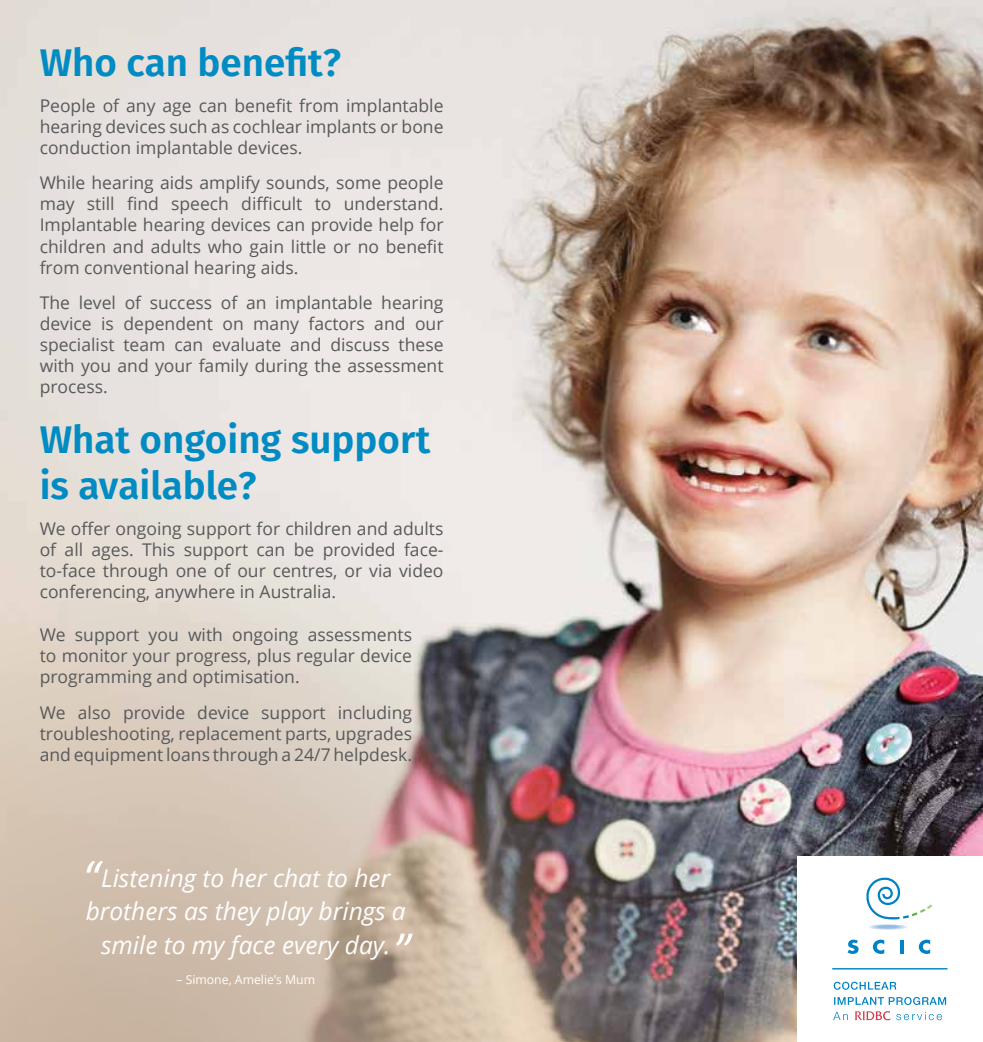
<style>
.page{position:relative;width:983px;height:1042px;background:#fff}
.page>*{position:absolute;margin:0;border:0;box-sizing:border-box;transform-origin:0 0}
.t1{font:600 38.5px/46.2px "Fira Sans";color:#008cc2}
.t2{font:italic 24.5px/33.2px "Open Sans";color:#fff;text-align:center}
.t3{font:17.5px/21px "Open Sans";color:#58595b;text-align:justify}
.t4{font:12.25px "Open Sans";color:#fff}
</style>
<div class="page">
<img style="left:0;top:0;width:982px;height:1042px">
<svg style="left:0;top:593px;width:656px;height:449px;background:#bfaea4"></svg>
<svg style="left:86px;top:861px;width:17px;height:11px"></svg>
<svg style="left:396px;top:933px;width:16px;height:12px"></svg>
<div style="left:797px;top:857px;width:185px;height:185px;background:#fff"></div>
<svg style="left:866px;top:877px;width:66px;height:42px"></svg>
<div style="left:868px;top:924px;width:39px;height:5px;background:#e7eef8;border-radius:50%"></div>
<svg style="left:868px;top:924px;width:38px;height:5px"></svg>
<hr style="left:870px;top:925px;width:34px;height:4px;background:#dfeaf7;border-radius:50%">
<hr style="left:871px;top:925px;width:32px;height:4px;background:#c5d9ef;border-radius:50%">
<hr style="left:872px;top:925px;width:31px;height:4px;background:#c9dcf1;border-radius:50%">
<hr style="left:872px;top:925px;width:30px;height:4px;background:#cddff3;border-radius:50%">
<svg style="left:873px;top:925px;width:29px;height:4px"></svg>
<hr style="left:873px;top:925px;width:29px;height:3px;background:#caddf2;border-radius:50%">
<hr style="left:873px;top:925px;width:28px;height:3px;background:#c4daf1;border-radius:50%">
<hr style="left:874px;top:925px;width:27px;height:3px;background:#c2d7f0;border-radius:50%">
<hr style="left:874px;top:925px;width:26px;height:3px;background:#bdd5ef;border-radius:50%">
<hr style="left:875px;top:925px;width:25px;height:3px;background:#b9d4ed;border-radius:50%">
<hr style="left:875px;top:925px;width:24px;height:3px;background:#b4d1ed;border-radius:50%">
<hr style="left:876px;top:925px;width:22px;height:3px;background:#aacbea;border-radius:50%">
<hr style="left:877px;top:925px;width:20px;height:3px;background:#a2c6e9;border-radius:50%">
<hr style="left:878px;top:925px;width:19px;height:3px;background:#9ec5e8;border-radius:50%">
<hr style="left:878px;top:925px;width:18px;height:3px;background:#99c2e8;border-radius:50%">
<svg style="left:847px;top:939px;width:11px;height:15px"></svg>
<svg style="left:872px;top:939px;width:12px;height:15px"></svg>
<svg style="left:900px;top:940px;width:3px;height:13px"></svg>
<svg style="left:918px;top:939px;width:11px;height:15px"></svg>
<svg style="left:896px;top:1012px;width:45px;height:8px"></svg>
<svg style="left:855px;top:1011px;width:35px;height:9px"></svg>
<svg style="left:833px;top:1012px;width:14px;height:8px"></svg>
<svg style="left:834px;top:997px;width:111px;height:8px"></svg>
<svg style="left:833px;top:981px;width:63px;height:9px"></svg>
<hr style="left:832px;top:968px;width:115px;height:1px;background:#0082c4">
<h1 class="t1" style="left:40px;top:37px;width:303px">Who can benefit?</h1>
<p class="t3" style="left:40px;top:94px;width:405px">People of any age can benefit from implantable hearing devices such as cochlear implants or bone conduction implantable devices.</p>
<p class="t3" style="left:40px;top:172px;width:405px">While hearing aids amplify sounds, some people may still find speech difficult to understand.<br>Implantable hearing devices can provide help for children and adults who gain little or no benefit from conventional hearing aids.</p>
<p class="t3" style="left:40px;top:292px;width:405px">The level of success of an implantable hearing device is dependent on many factors and our specialist team can evaluate and discuss these with you and your family during the assessment process.</p>
<h1 class="t1" style="left:40px;top:414px;width:392px">What ongoing support is available?</h1>
<p class="t3" style="left:40px;top:518px;width:405px">We offer ongoing support for children and adults of all ages. This support can be provided face&shy;to-face through one of our centres, or via video conferencing, anywhere in Australia.</p>
<p class="t3" style="left:40px;top:624px;width:374px">We support you with ongoing assessments to monitor your progress, plus regular device programming and optimisation.</p>
<p class="t3" style="left:40px;top:701px;width:374px">We also provide device support including troubleshooting, replacement parts, upgrades and equipment loans through a 24/7 helpdesk.</p>
<h2 class="t2" style="left:86px;top:861px;width:321px">Listening to her chat to her brothers as they play brings a smile to my face every day.</h2>
<p class="t4" style="left:176px;top:971px;width:140px">– Simone, Amelie’s Mum</p>
</div>
